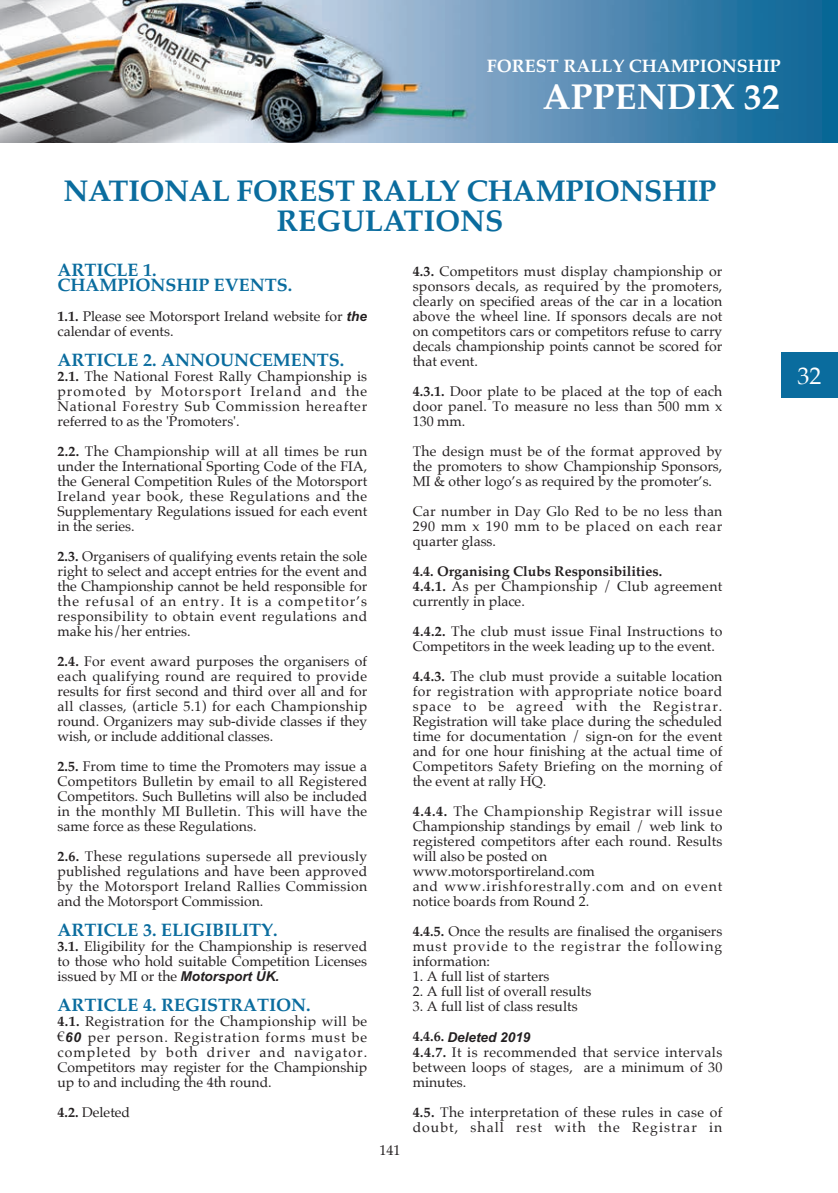
<style>
.page{position:relative;width:838px;height:1193px;background:#fff}
.page>*{position:absolute;margin:0;border:0;box-sizing:border-box;transform-origin:0 0}
.t1{font:700 36px "Palatino";color:#fff}
.t2{font:700 30px/30px "Palatino";letter-spacing:-.01em;color:#0a6c9e;text-align:center}
.t3{font:24px "Palatino";color:#fff}
.t4{font:700 18px "Palatino";color:#0a6c9e}
.t5{font:700 18px "Palatino";color:#fff}
.t6{font:14px/15px "Palatino";color:#231f20;text-align:justify}
.t7{font:14px/15px "Palatino";letter-spacing:.02em;color:#231f20}
.t8{font:14px/15px "Palatino";letter-spacing:.065em;color:#231f20}
.t9{font:14px/15px "Palatino";letter-spacing:.025em;color:#231f20}
.t10{font:700 14px "Palatino";color:#231f20}
.t11{font:italic 700 13.6px "Arial";color:#231f20}
.s1{font-weight:700}
.s2{font-family:"Arial";font-weight:700;font-style:italic;font-size:13.6px}
.s3{font-family:"Palatino";font-style:normal;font-size:14px}
</style>
<div class="page">
<div style="left:781px;top:352px;width:57px;height:45px;background:#0a6c9e"></div>
<img style="left:0;top:0;width:838px;height:142px">
<p class="t5" style="left:487px;top:57px;width:295px">FOREST RALLY CHAMPIONSHIP</p>
<p class="t1" style="left:543px;top:79px;width:238px">APPENDIX 32</p>
<p class="t2" style="left:63px;top:177px;width:655px">NATIONAL FOREST RALLY CHAMPIONSHIP<br>REGULATIONS</p>
<p class="t4" style="left:58px;top:261px;width:100px">ARTICLE 1.</p>
<p class="t4" style="left:58px;top:276px;width:236px">CHAMPIONSHIP EVENTS.</p>
<p class="t6" style="left:58px;top:309px;width:311px"><span class="s1">1.1.</span> Please see Motorsport Ireland website for <span class="s2">the </span>calendar of events.</p>
<p class="t4" style="left:58px;top:351px;width:288px">ARTICLE 2. ANNOUNCEMENTS.</p>
<p class="t6" style="left:58px;top:369px;width:311px"><span class="s1">2.1.</span> The National Forest Rally Championship is promoted by Motorsport Ireland and the National Forestry Sub Commission hereafter referred to as the 'Promoters'.</p>
<p class="t6" style="left:58px;top:444px;width:311px"><span class="s1">2.2.</span> The Championship will at all times be run under the International Sporting Code of the FIA, the General Competition Rules of the Motorsport Ireland year book, these Regulations and the Supplementary Regulations issued for each event in the series.</p>
<p class="t6" style="left:58px;top:549px;width:311px"><span class="s1">2.3.</span> Organisers of qualifying events retain the sole right to select and accept entries for the event and the Championship cannot be held responsible for the refusal of an entry. It is a competitor’s responsibility to obtain event regulations and make his/her entries.</p>
<p class="t6" style="left:58px;top:654px;width:311px"><span class="s1">2.4.</span> For event award purposes the organisers of each qualifying round are required to provide results for first second and third over all and for all classes, (article 5.1) for each Championship round. Organizers may sub-divide classes if they wish, or include additional classes.</p>
<p class="t6" style="left:58px;top:759px;width:311px"><span class="s1">2.5.</span> From time to time the Promoters may issue a Competitors Bulletin by email to all Registered Competitors. Such Bulletins will also be included in the monthly MI Bulletin. This will have the same force as these Regulations.</p>
<p class="t6" style="left:58px;top:849px;width:311px"><span class="s1">2.6.</span> These regulations supersede all previously published regulations and have been approved by the Motorsport Ireland Rallies Commission and the Motorsport Commission.</p>
<p class="t4" style="left:58px;top:921px;width:222px">ARTICLE 3. ELIGIBILITY.</p>
<p class="t6" style="left:58px;top:939px;width:311px"><span class="s1">3.1.</span> Eligibility for the Championship is reserved to those who hold suitable Competition Licenses issued by MI or the <span class="s2">Motorsport UK.</span></p>
<p class="t4" style="left:58px;top:996px;width:254px">ARTICLE 4. REGISTRATION.</p>
<p class="t6" style="left:58px;top:1014px;width:311px"><span class="s1">4.1.</span> Registration for the Championship will be €<span class="s2">60</span> per person. Registration forms must be completed by both driver and navigator.<br>Competitors may register for the Championship up to and including the 4th round.</p>
<p class="t6" style="left:58px;top:1104px;width:74px"><span class="s1">4.2.</span> Deleted</p>
<p class="t6" style="left:380px;top:1142px;width:22px">141</p>
<p class="t6" style="left:413px;top:264px;width:311px"><span class="s1">4.3.</span> Competitors must display championship or sponsors decals, as required by the promoters, clearly on specified areas of the car in a location above the wheel line. If sponsors decals are not on competitors cars or competitors refuse to carry decals championship points cannot be scored for that event.</p>
<p class="t6" style="left:413px;top:384px;width:311px"><span class="s1">4.3.1.</span> Door plate to be placed at the top of each door panel. To measure no less than 500 mm x 130 mm.</p>
<p class="t6" style="left:413px;top:444px;width:311px">The design must be of the format approved by the promoters to show Championship Sponsors, MI &amp; other logo’s as required by the promoter’s.</p>
<p class="t6" style="left:413px;top:504px;width:311px">Car number in Day Glo Red to be no less than 290 mm x 190 mm to be placed on each rear quarter glass.</p>
<p class="t10" style="left:413px;top:564px;width:251px">4.4. ORGANISING CLUBS RESPONSIBILITIES.</p>
<p class="t9" style="left:413px;top:579px;width:311px"><span class="s1">4.4.1.</span> As per Championship / Club agreement currently in place.</p>
<p class="t6" style="left:413px;top:624px;width:311px"><span class="s1">4.4.2.</span> The club must issue Final Instructions to<br>Competitors in the week leading up to the event.</p>
<p class="t6" style="left:413px;top:669px;width:311px"><span class="s1">4.4.3.</span> The club must provide a suitable location for registration with appropriate notice board space to be agreed with the Registrar.<br>Registration will take place during the scheduled time for documentation / sign-on for the event and for one hour finishing at the actual time of Competitors Safety Briefing on the morning of the event at rally HQ.</p>
<p class="t6" style="left:413px;top:804px;width:311px"><span class="s1">4.4.4.</span> The Championship Registrar will issue Championship standings by email / web link to registered competitors after each round. Results will also be posted on</p>
<p class="t6" style="left:413px;top:864px;width:184px">www.motorsportireland.com</p>
<p class="t8" style="left:413px;top:879px;width:311px">and www.irishforestrally.com and on event notice boards from Round 2.</p>
<p class="t6" style="left:413px;top:924px;width:311px"><span class="s1">4.4.5.</span> Once the results are finalised the organisers must provide to the registrar the following information:</p>
<p class="t6" style="left:413px;top:969px;width:138px">1. A full list of starters</p>
<p class="t6" style="left:413px;top:984px;width:180px">2. A full list of overall results</p>
<p class="t6" style="left:413px;top:999px;width:166px">3. A full list of class results</p>
<p class="t11" style="left:413px;top:1031px;width:120px"><span class="s3">4.4.6.</span> Deleted 2019</p>
<p class="t6" style="left:413px;top:1044px;width:311px"><span class="s1">4.4.7.</span> It is recommended that service intervals between loops of stages, are a minimum of 30 minutes.</p>
<p class="t7" style="left:413px;top:1104px;width:311px"><span class="s1">4.5.</span> The interpretation of these rules in case of doubt, shall rest with the Registrar in</p>
<p class="t3" style="left:798px;top:364px;width:25px">32</p>
</div>
